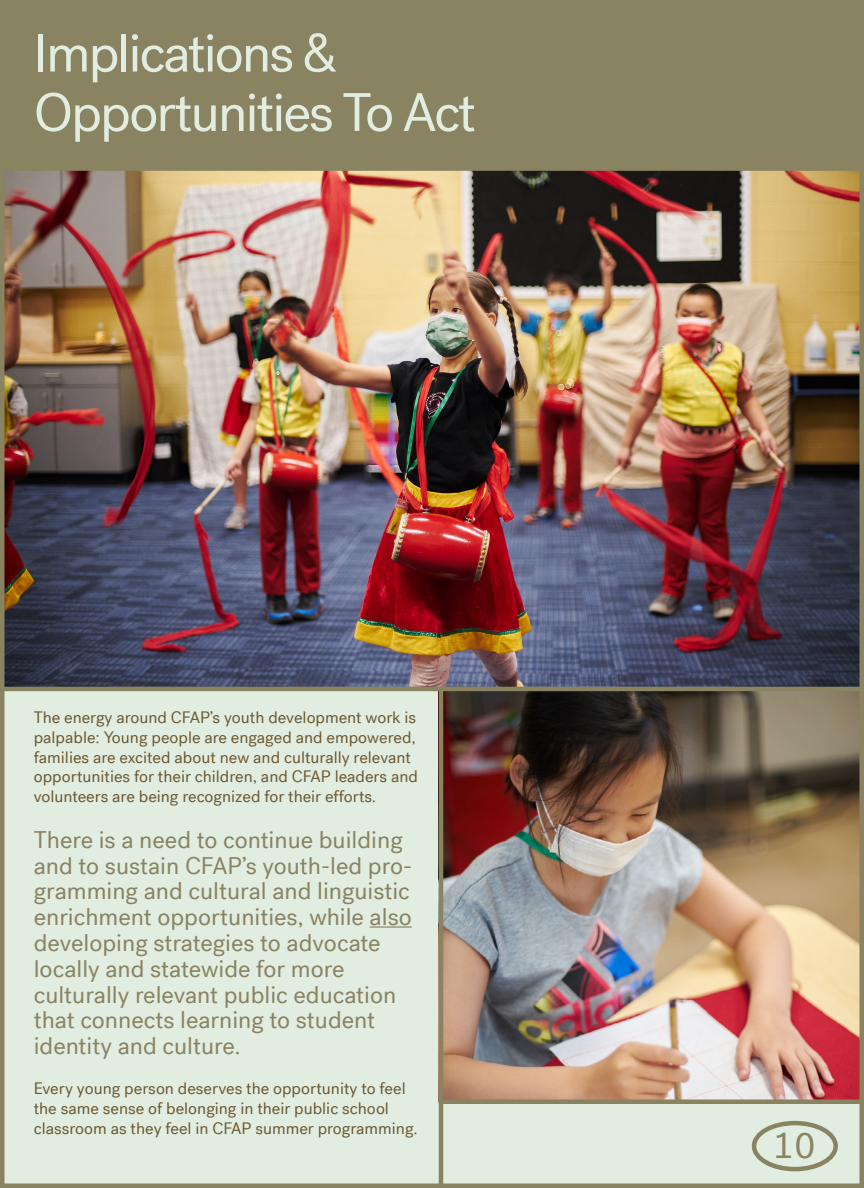
<style>
.page{position:relative;width:864px;height:1188px;background:#e2ede1}
.page>*{position:absolute;margin:0;border:0;box-sizing:border-box;transform-origin:0 0}
.t1{font:54px/59.4px "Post Grotesk";letter-spacing:-.04em;color:#e2ede1}
.t2{font:36px "Post Grotesk";color:#898362}
.t3{font:24px/25.8px "Post Grotesk";color:#898362}
.t4{font:16.5px/19.8px "Post Grotesk";color:#6c5a33}
</style>
<div class="page">
<img style="left:4px;top:171px;width:856px;height:516px">
<img style="left:443px;top:691px;width:417px;height:409px">
<hr style="left:0;top:1184px;width:864px;height:4px;background:#898362">
<hr style="left:0;top:0;width:4px;height:1188px;background:#898362">
<hr style="left:860px;top:0;width:4px;height:1188px;background:#898362">
<div style="left:752px;top:1121px;width:86px;height:50px;border:4px solid #898362;border-radius:50%"></div>
<div style="left:0;top:0;width:864px;height:168px;background:#898362"></div>
<hr style="left:370px;top:926px;width:42px;height:2px;background:#898362">
<div style="left:0;top:166px;width:864px;height:5px;background:#898362"></div>
<hr style="left:0;top:687px;width:864px;height:4px;background:#898362">
<hr style="left:439px;top:1100px;width:425px;height:4px;background:#898362">
<hr style="left:439px;top:689px;width:4px;height:499px;background:#898362">
<h1 class="t1" style="left:34px;top:24px;width:444px">Implications &amp;<br>Opportunities To Act</h1>
<p class="t4" style="left:34px;top:708px;width:386px">The energy around CFAP’s youth development work is palpable: Young people are engaged and empowered, families are excited about new and culturally relevant opportunities for their children, and CFAP leaders and volunteers are being recognized for their efforts.</p>
<p class="t3" style="left:34px;top:827px;width:380px">There is a need to continue building and to sustain CFAP’s youth-led pro&shy;gramming and cultural and linguistic enrichment opportunities, while also developing strategies to advocate locally and statewide for more culturally relevant public education that connects learning to student identity and culture.</p>
<p class="t4" style="left:34px;top:1079px;width:386px">Every young person deserves the opportunity to feel the same sense of belonging in their public school classroom as they feel in CFAP summer programming.</p>
<h2 class="t2" style="left:773px;top:1124px;width:45px">10</h2>
</div>
